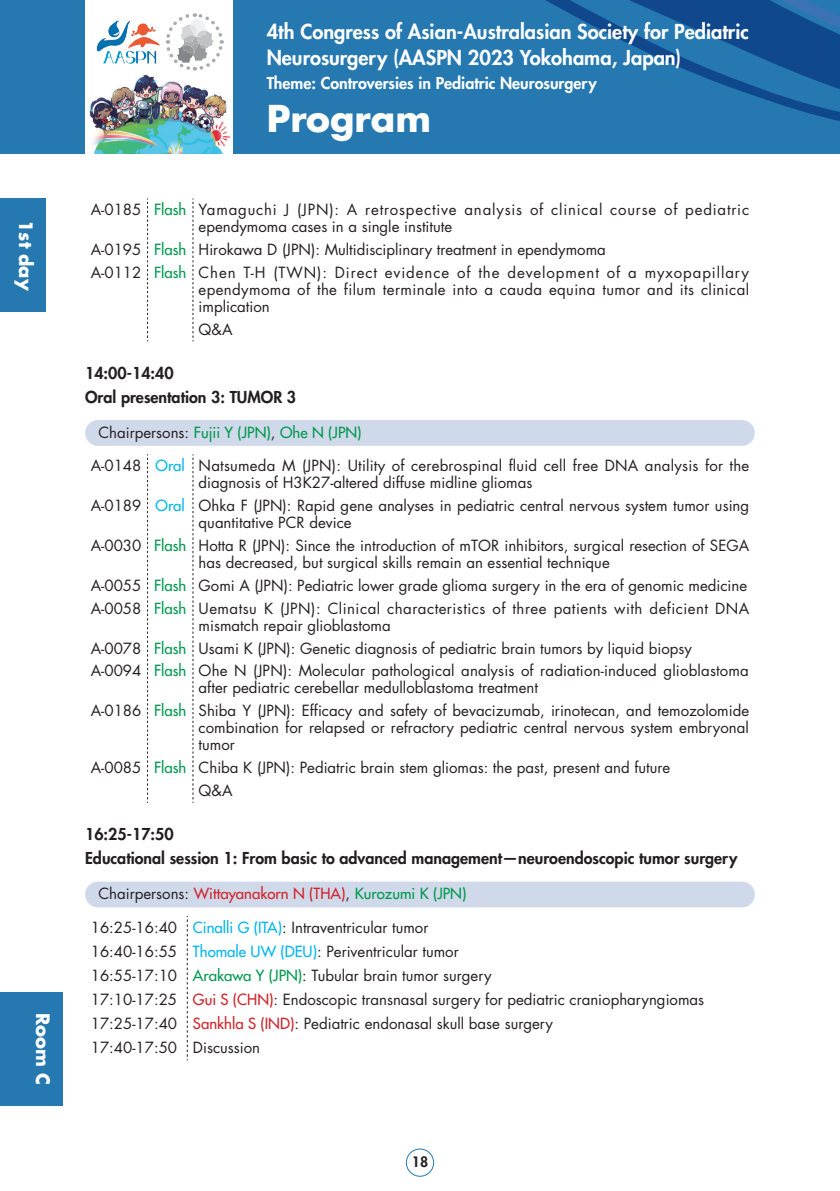
<style>
.page{position:relative;width:840px;height:1191px;background:#fff}
.page>*{position:absolute;margin:0;border:0;box-sizing:border-box;transform-origin:0 0}
.t1{font:700 36px "Futura Std";color:#fff}
.t2{font:800 20px/26px "Futura Std";color:#fff}
.t3{font:700 18px "Futura Std";color:#fff}
.t4{font:800 16px "Futura Std";color:#231f20}
.t5{font:800 16px "Futura Std";color:#fff}
.表_基本{font:15px/17px "Futura Std";color:#231f20}
.表_基本-2{font:15px/17px "Futura Std";letter-spacing:.055em;color:#231f20}
.表_基本-3{font:15px/17px "Futura Std";letter-spacing:.03em;color:#231f20}
.表_基本-4{font:500 15px "Futura Std";color:#00994e}
.Chair{font:500 15px "Futura Std";color:#d1232a}
.Chair-2{font:500 15px "Futura Std";color:#00994e}
.表_基本-5{font:500 15px "Futura Std";color:#00b6f0}
.t6{font:800 14px "Futura Std";color:#231f20}
.s1{font-weight:400;color:#231f20}
.s2{color:#00994e}
.s3{font-weight:500;color:#00b6f0}
.s4{font-weight:500;color:#00994e}
.s5{font-weight:500;color:#d1232a}
</style>
<div class="page">
<div style="left:0;top:0;width:839px;height:153px;background:#2578b0"></div>
<svg style="left:545px;top:0;width:294px;height:121px"></svg>
<img style="left:85px;top:74px;width:147px;height:79px">
<svg style="left:85px;top:0;width:147px;height:74px;background:#edeff1"></svg>
<img style="left:108px;top:20px;width:11px;height:17px">
<svg style="left:164px;top:11px;width:61px;height:62px;background:#e5e6e7"></svg>
<div style="left:406px;top:1148px;width:27px;height:28px;border:1px solid #2578b0;border-radius:50%"></div>
<svg style="left:147px;top:198px;width:1px;height:143px"></svg>
<svg style="left:192px;top:198px;width:1px;height:143px"></svg>
<div style="left:85px;top:420px;width:669px;height:26px;background:#d0d9ea;border-radius:13px"></div>
<svg style="left:147px;top:454px;width:1px;height:349px"></svg>
<svg style="left:192px;top:454px;width:1px;height:349px"></svg>
<div style="left:85px;top:881px;width:669px;height:26px;background:#d0d9ea;border-radius:13px"></div>
<svg style="left:186px;top:916px;width:2px;height:144px"></svg>
<div style="left:0;top:198px;width:45px;height:114px;background:#2578b0"></div>
<div style="left:0;top:992px;width:62px;height:114px;background:#2578b0"></div>
<svg style="left:733px;top:0;width:107px;height:105px"></svg>
<p class="t3" style="left:38px;top:220px;width:72px;rotate:90deg">1st day</p>
<p class="t3" style="left:55px;top:1013px;width:73px;rotate:90deg">Room C</p>
<h2 class="t2" style="left:266px;top:19px;width:483px">4th Congress of Asian-Australasian Society for Pediatric<br>Neurosurgery (AASPN 2023 Yokohama, Japan)</h2>
<p class="t5" style="left:266px;top:73px;width:331px">Theme: Controversies in Pediatric Neurosurgery</p>
<h1 class="t1" style="left:266px;top:95px;width:166px">Program</h1>
<p class="表_基本" style="left:91px;top:201px;width:52px">A-0185</p>
<p class="表_基本-4" style="left:154px;top:200px;width:34px">Flash</p>
<p class="表_基本-2" style="left:198px;top:201px;width:551px">Yamaguchi J (JPN): A retrospective analysis of clinical course of pediatric ependymoma cases in a single institute</p>
<p class="表_基本" style="left:91px;top:241px;width:52px">A-0195</p>
<p class="表_基本-4" style="left:154px;top:240px;width:34px">Flash</p>
<p class="表_基本" style="left:198px;top:241px;width:408px">Hirokawa D (JPN): Multidisciplinary treatment in ependymoma</p>
<p class="表_基本" style="left:91px;top:264px;width:52px">A-0112</p>
<p class="表_基本-4" style="left:154px;top:263px;width:34px">Flash</p>
<p class="表_基本" style="left:198px;top:264px;width:551px;text-align:justify">Chen T-H (TWN): Direct evidence of the development of a myxopapillary ependymoma of the filum terminale into a cauda equina tumor and its clinical implication</p>
<p class="表_基本" style="left:198px;top:321px;width:35px">Q&amp;A</p>
<p class="t4" style="left:85px;top:362px;width:90px">14:00-14:40</p>
<p class="t4" style="left:85px;top:386px;width:212px">Oral presentation 3: TUMOR 3</p>
<p class="Chair-2" style="left:98px;top:423px;width:264px"><span class="s1">Chairpersons:</span> Fujii Y (JPN)<span class="s1">,</span> Ohe N (JPN)</p>
<p class="表_基本" style="left:91px;top:457px;width:52px">A-0148</p>
<p class="表_基本-5" style="left:155px;top:456px;width:31px">Oral</p>
<p class="表_基本" style="left:198px;top:457px;width:552px">Natsumeda M (JPN): Utility of cerebrospinal fluid cell free DNA analysis for the diagnosis of H3K27-altered diffuse midline gliomas</p>
<p class="表_基本" style="left:91px;top:497px;width:52px">A-0189</p>
<p class="表_基本-5" style="left:155px;top:496px;width:31px">Oral</p>
<p class="表_基本" style="left:198px;top:497px;width:551px">Ohka F (JPN): Rapid gene analyses in pediatric central nervous system tumor using quantitative PCR device</p>
<p class="表_基本" style="left:91px;top:537px;width:52px">A-0030</p>
<p class="表_基本-4" style="left:154px;top:536px;width:34px">Flash</p>
<p class="表_基本" style="left:198px;top:537px;width:551px">Hotta R (JPN): Since the introduction of mTOR inhibitors, surgical resection of SEGA has decreased, but surgical skills remain an essential technique</p>
<p class="表_基本" style="left:91px;top:577px;width:52px">A-0055</p>
<p class="表_基本-4" style="left:154px;top:575px;width:34px">Flash</p>
<p class="表_基本" style="left:198px;top:577px;width:550px">Gomi A (JPN): Pediatric lower grade glioma surgery in the era of genomic medicine</p>
<p class="表_基本" style="left:91px;top:600px;width:52px">A-0058</p>
<p class="表_基本-4" style="left:154px;top:598px;width:34px">Flash</p>
<p class="表_基本-3" style="left:198px;top:600px;width:552px">Uematsu K (JPN): Clinical characteristics of three patients with deficient DNA mismatch repair glioblastoma</p>
<p class="表_基本" style="left:91px;top:639px;width:52px">A-0078</p>
<p class="表_基本-4" style="left:154px;top:638px;width:34px">Flash</p>
<p class="表_基本" style="left:198px;top:639px;width:494px">Usami K (JPN): Genetic diagnosis of pediatric brain tumors by liquid biopsy</p>
<p class="表_基本" style="left:91px;top:662px;width:52px">A-0094</p>
<p class="表_基本-4" style="left:154px;top:661px;width:34px">Flash</p>
<p class="表_基本" style="left:198px;top:662px;width:551px">Ohe N (JPN): Molecular pathological analysis of radiation-induced glioblastoma after pediatric cerebellar medulloblastoma treatment</p>
<p class="表_基本" style="left:91px;top:702px;width:52px">A-0186</p>
<p class="表_基本-4" style="left:154px;top:701px;width:34px">Flash</p>
<p class="表_基本" style="left:198px;top:702px;width:551px;text-align:justify">Shiba Y (JPN): Efficacy and safety of bevacizumab, irinotecan, and temozolomide combination for relapsed or refractory pediatric central nervous system embryonal tumor</p>
<p class="表_基本" style="left:91px;top:759px;width:52px">A-0085</p>
<p class="表_基本-4" style="left:154px;top:758px;width:34px">Flash</p>
<p class="表_基本" style="left:198px;top:759px;width:473px">Chiba K (JPN): Pediatric brain stem gliomas: the past, present and future</p>
<p class="表_基本" style="left:198px;top:782px;width:35px">Q&amp;A</p>
<p class="t4" style="left:85px;top:824px;width:90px">16:25-17:50</p>
<p class="t4" style="left:85px;top:848px;width:653px">Educational session 1: From basic to advanced management—neuroendoscopic tumor surgery</p>
<p class="Chair" style="left:98px;top:884px;width:369px"><span class="s1">Chairpersons:</span> Wittayanakorn N (THA)<span class="s1">,</span> <span class="s2">Kurozumi K (JPN)</span></p>
<p class="表_基本" style="left:91px;top:919px;width:88px">16:25-16:40</p>
<p class="表_基本" style="left:193px;top:919px;width:237px"><span class="s3">Cinalli G (ITA)</span>: Intraventricular tumor</p>
<p class="表_基本" style="left:91px;top:943px;width:88px">16:40-16:55</p>
<p class="表_基本" style="left:193px;top:943px;width:267px"><span class="s3">Thomale UW (DEU)</span>: Periventricular tumor</p>
<p class="表_基本" style="left:91px;top:967px;width:88px">16:55-17:10</p>
<p class="表_基本" style="left:193px;top:967px;width:300px"><span class="s4">Arakawa Y (JPN)</span>: Tubular brain tumor surgery</p>
<p class="表_基本" style="left:91px;top:991px;width:88px">17:10-17:25</p>
<p class="表_基本" style="left:193px;top:991px;width:512px"><span class="s5">Gui S (CHN)</span>: Endoscopic transnasal surgery for pediatric craniopharyngiomas</p>
<p class="表_基本" style="left:91px;top:1015px;width:88px">17:25-17:40</p>
<p class="表_基本" style="left:193px;top:1015px;width:361px"><span class="s5">Sankhla S (IND)</span>: Pediatric endonasal skull base surgery</p>
<p class="表_基本" style="left:91px;top:1039px;width:88px">17:40-17:50</p>
<p class="表_基本" style="left:193px;top:1039px;width:69px">Discussion</p>
<p class="t6" style="left:411px;top:1153px;width:18px">18</p>
</div>
